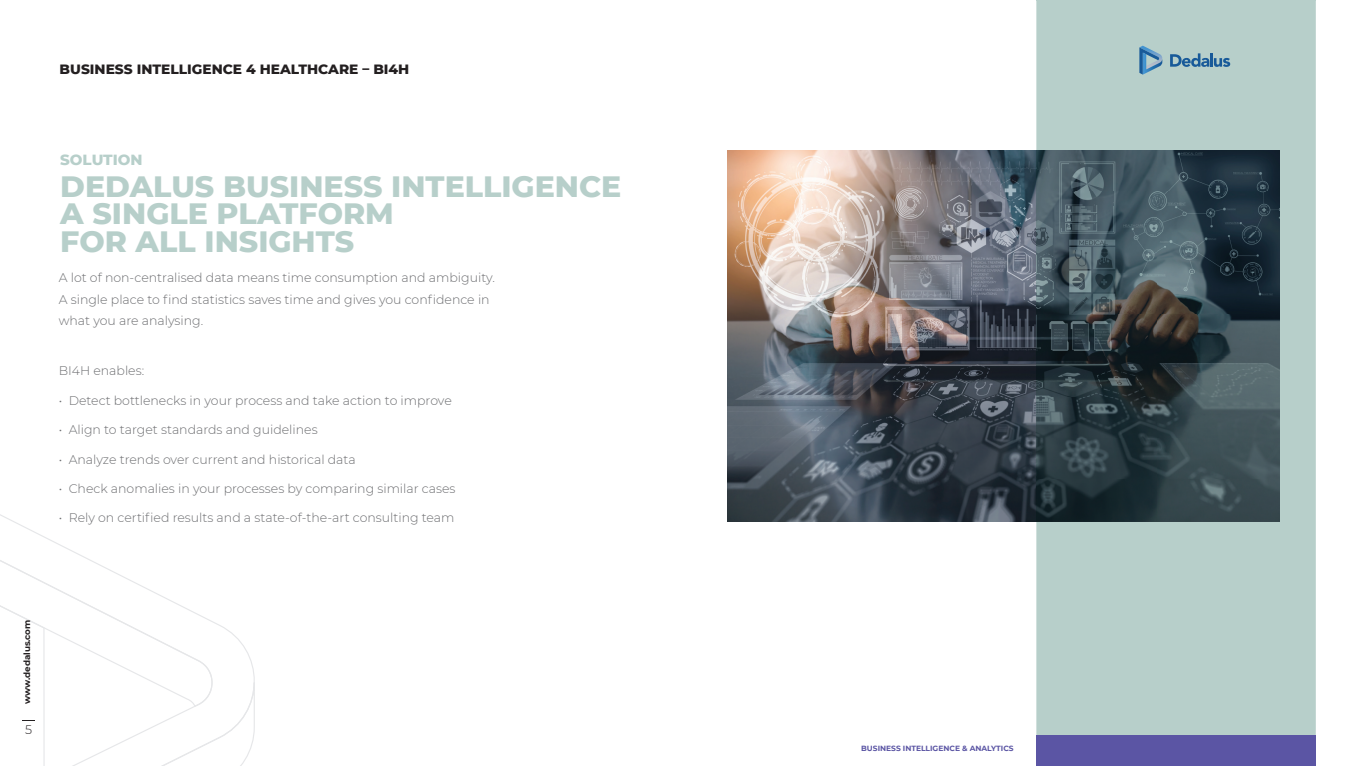
<style>
.page{position:relative;width:1361px;height:766px;background:#fff}
.page>*{position:absolute;margin:0;border:0;box-sizing:border-box;transform-origin:0 0}
.t1{font:800 30px/27.5px "Montserrat";color:#b7cfca}
.t2{font:800 15px "Montserrat";color:#b7cfca}
.t3{font:800 13.75px "Montserrat";color:#231f20}
.t4{font:300 12.5px/21.2px "Montserrat";color:#6c6d70}
.t5{font:300 12.5px "Montserrat";color:#231f20}
.t6{font:700 8.75px "Montserrat";letter-spacing:-.005em;color:#231f20}
.t7{font:700 7.5px "Montserrat";color:#5b55a4}
</style>
<div class="page">
<img style="left:727px;top:150px;width:309px;height:371px">
<svg style="left:1036px;top:1px;width:279px;height:734px;background:#7d9292"></svg>
<hr style="left:1036px;top:0;width:279px;height:1px;background:#b7cfca">
<div style="left:1036px;top:735px;width:279px;height:30px;background:#5b55a4"></div>
<svg style="left:0;top:535px;width:176px;height:68px"></svg>
<svg style="left:0;top:603px;width:255px;height:162px"></svg>
<svg style="left:1139px;top:46px;width:24px;height:29px"></svg>
<svg style="left:1170px;top:53px;width:60px;height:14px"></svg>
<p class="t3" style="left:60px;top:59px;width:351px">BUSINESS INTELLIGENCE 4 HEALTHCARE – BI4H</p>
<p class="t2" style="left:60px;top:148px;width:84px">SOLUTION</p>
<h1 class="t1" style="left:60px;top:171px;width:563px">DEDALUS BUSINESS INTELLIGENCE<br>A SINGLE PLATFORM<br>FOR ALL INSIGHTS</h1>
<p class="t4" style="left:59px;top:267px;width:438px">A lot of non-centralised data means time consumption and ambiguity.<br>A single place to find statistics saves time and gives you confidence in what you are analysing.</p>
<p class="t4" style="left:59px;top:360px;width:87px">BI4H enables:</p>
<p class="t4" style="left:59px;top:389px;width:394px">• Detect bottlenecks in your process and take action to improve</p>
<p class="t4" style="left:59px;top:418px;width:260px">• Align to target standards and guidelines</p>
<p class="t4" style="left:59px;top:448px;width:299px">• Analyze trends over current and historical data</p>
<p class="t4" style="left:59px;top:477px;width:398px">• Check anomalies in your processes by comparing similar cases</p>
<p class="t4" style="left:59px;top:506px;width:397px">• Rely on certified results and a state-of-the-art consulting team</p>
<p class="t6" style="left:21px;top:703px;width:86px;rotate:-90deg">www.dedalus.com</p>
<p class="t5" style="left:25px;top:720px;width:8px">5</p>
<p class="t7" style="left:861px;top:742px;width:154px">BUSINESS INTELLIGENCE &amp; ANALYTICS</p>
</div>
